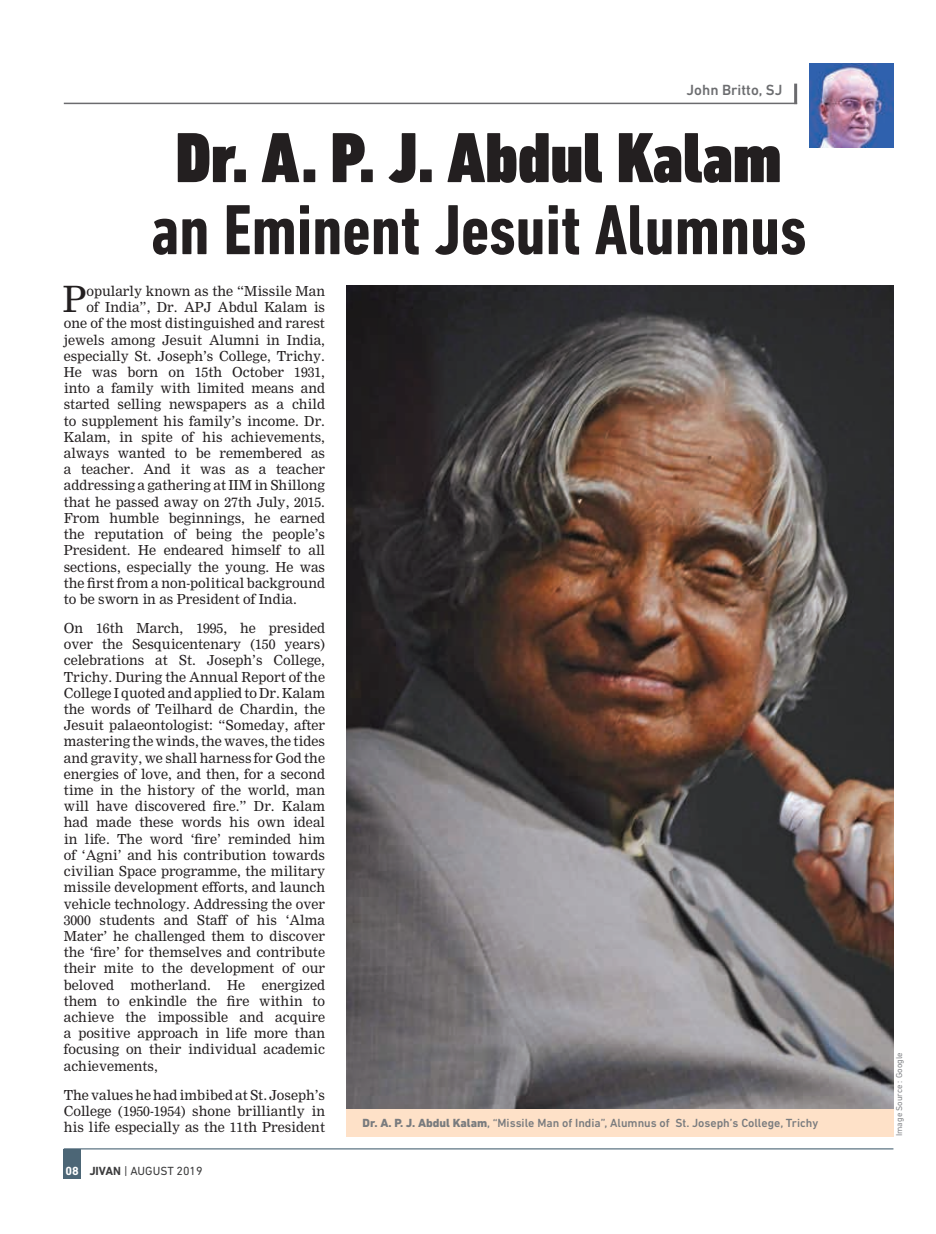
<style>
.page{position:relative;width:936px;height:1234px;background:#fff}
.page>*{position:absolute;margin:0;border:0;box-sizing:border-box;transform-origin:0 0}
.t1{font:700 condensed 72px "DIN Next LT Pro";color:#231f20}
.t2{font:900 condensed 72px "DIN Next LT Pro";color:#231f20}
.t3{font:35.4px "Nimrod";color:#231f20}
.t4{font:500 15px "DIN Next LT Pro";color:#6c6d70}
.t5{font:13.5px/16.2px "Nimrod";color:#231f20;text-align:justify}
.t6{font:500 12px "DIN Next LT Pro";color:#797b7e}
.t7{font:12px "DIN Next LT Pro";color:#3c3c3d}
.t8{font:700 12px "DIN Next LT Pro";color:#fff}
.t9{font:8.7px "DIN Next LT Pro";color:#87898c}
.s1{font-weight:700}
.s2{font-weight:800}
</style>
<div class="page">
<div style="left:64px;top:1148px;width:17px;height:30px;background:#4c6676"></div>
<hr style="left:64px;top:1147px;width:829px;height:2px;background:#4c6676">
<hr style="left:64px;top:103px;width:733px;height:1px;background:#6b6b6e">
<hr style="left:794px;top:84px;width:3px;height:20px;background:#6b6b6e">
<img style="left:809px;top:64px;width:84px;height:83px">
<img style="left:346px;top:285px;width:547px;height:823px">
<div style="left:346px;top:1108px;width:547px;height:27px;background:#fee1c8"></div>
<p class="t4" style="left:686px;top:81px;width:97px">John Britto, SJ</p>
<h1 class="t2" style="left:176px;top:116px;width:607px">Dr. A. P. J. Abdul Kalam</h1>
<h1 class="t1" style="left:151px;top:189px;width:657px">an Eminent Jesuit Alumnus</h1>
<h2 class="t3" style="left:63px;top:278px;width:25px">P</h2>
<p class="t5" style="left:86px;top:283px;width:240px">opularly known as the “Missile Man</p>
<p class="t5" style="left:86px;top:299px;width:240px">of India”, Dr. APJ Abdul Kalam is</p>
<p class="t5" style="left:64px;top:315px;width:263px">one of the most distinguished and rarest</p>
<p class="t5" style="left:64px;top:331px;width:263px">jewels among Jesuit Alumni in India,</p>
<p class="t5" style="left:64px;top:348px;width:263px">especially St. Joseph’s College, Trichy.</p>
<p class="t5" style="left:64px;top:364px;width:263px">He was born on 15th October 1931,</p>
<p class="t5" style="left:64px;top:380px;width:263px">into a family with limited means and</p>
<p class="t5" style="left:64px;top:396px;width:263px">started selling newspapers as a child</p>
<p class="t5" style="left:64px;top:412px;width:263px">to supplement his family’s income. Dr.</p>
<p class="t5" style="left:64px;top:429px;width:263px">Kalam, in spite of his achievements,</p>
<p class="t5" style="left:64px;top:445px;width:263px">always wanted to be remembered as</p>
<p class="t5" style="left:64px;top:461px;width:263px">a teacher. And it was as a teacher</p>
<p class="t5" style="left:64px;top:477px;width:263px">addressing a gathering at IIM in Shillong</p>
<p class="t5" style="left:64px;top:493px;width:263px">that he passed away on 27th July, 2015.</p>
<p class="t5" style="left:64px;top:510px;width:263px">From humble beginnings, he earned</p>
<p class="t5" style="left:64px;top:526px;width:263px">the reputation of being the people’s</p>
<p class="t5" style="left:64px;top:542px;width:263px">President. He endeared himself to all</p>
<p class="t5" style="left:64px;top:558px;width:263px">sections, especially the young. He was</p>
<p class="t5" style="left:64px;top:574px;width:263px">the first from a non-political background</p>
<p class="t5" style="left:64px;top:591px;width:235px">to be sworn in as President of India.</p>
<p class="t5" style="left:64px;top:620px;width:263px">On 16th March, 1995, he presided over the Sesquicentenary (150 years) celebrations at St. Joseph’s College, Trichy. During the Annual Report of the College I quoted and applied to Dr. Kalam the words of Teilhard de Chardin, the Jesuit palaeontologist: “Someday, after mastering the winds, the waves, the tides and gravity, we shall harness for God the energies of love, and then, for a second time in the history of the world, man will have discovered fire.” Dr. Kalam had made these words his own ideal in life. The word ‘fire’ reminded him of ‘Agni’ and his contribution towards civilian Space programme, the military missile development efforts, and launch vehicle technology. Addressing the over 3000 students and Staff of his ‘Alma Mater’ he challenged them to discover the ‘fire’ for themselves and contribute their mite to the development of our beloved motherland. He energized them to enkindle the fire within to achieve the impossible and acquire a positive approach in life more than focusing on their individual academic achievements,</p>
<p class="t5" style="left:64px;top:1086px;width:263px">The values he had imbibed at St. Joseph’s College (1950-1954) shone brilliantly in his life especially as the 11th President</p>
<p class="t8" style="left:66px;top:1163px;width:15px">08</p>
<p class="t7" style="left:89px;top:1163px;width:115px"><span class="s1">JIVAN</span> | AUGUST 2019</p>
<p class="t6" style="left:362px;top:1115px;width:457px"><span class="s2">Dr. A. P. J. Abdul Kalam</span>, “Missile Man of India”, Alumnus of St. Joseph’s College, Trichy</p>
<p class="t9" style="left:893px;top:1135px;width:85px;rotate:-90deg">Image Source : Google</p>
</div>
